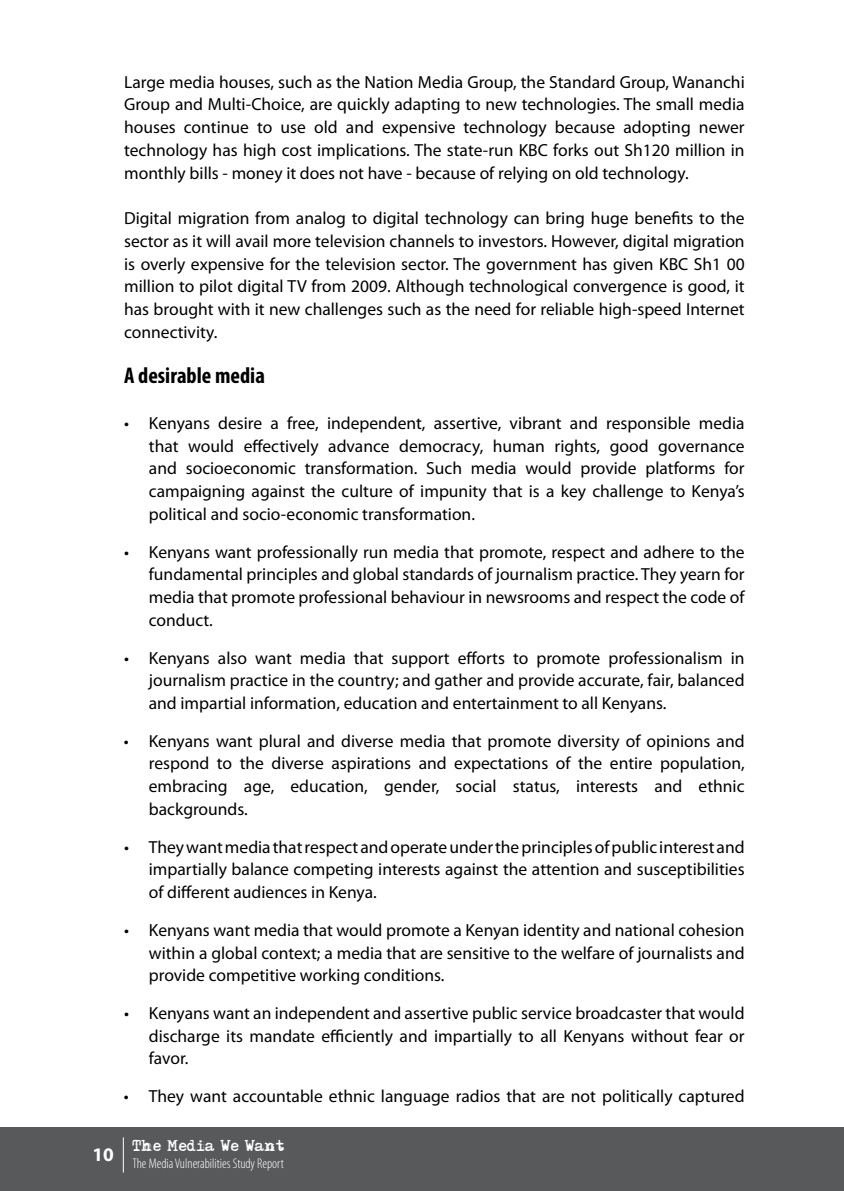
<style>
.page{position:relative;width:844px;height:1191px;background:#fff}
.page>*{position:absolute;margin:0;border:0;box-sizing:border-box;transform-origin:0 0}
.t1{font:700 condensed 22.75px "Myriad Pro";color:#000}
.t2{font:700 19.25px "Myriad Pro";color:#fff}
.t3{font:17.5px/22.8px "Myriad Pro";color:#000;text-align:justify}
.t4{font:300 condensed 14px "Myriad Pro";color:#fff}
.t5{font:14px "Adler";color:#fff}
</style>
<div class="page">
<div style="left:0;top:1127px;width:843px;height:64px;background:#58595b"></div>
<hr style="left:123px;top:1137px;width:1px;height:35px;background:#fff">
<p class="t3" style="left:124px;top:70px;width:622px">Large media houses, such as the Nation Media Group, the Standard Group, Wananchi Group and Multi-Choice, are quickly adapting to new technologies. The small media houses continue to use old and expensive technology because adopting newer technology has high cost implications. The state-run KBC forks out Sh120 million in monthly bills - money it does not have - because of relying on old technology.</p>
<p class="t3" style="left:124px;top:207px;width:622px">Digital migration from analog to digital technology can bring huge benefits to the sector as it will avail more television channels to investors. However, digital migration is overly expensive for the television sector. The government has given KBC Sh1 00 million to pilot digital TV from 2009. Although technological convergence is good, it has brought with it new challenges such as the need for reliable high-speed Internet connectivity.</p>
<h1 class="t1" style="left:124px;top:361px;width:142px">A desirable media</h1>
<p class="t3" style="left:149px;top:411px;width:597px;text-indent:-25px">• Kenyans desire a free, independent, assertive, vibrant and responsible media that would effectively advance democracy, human rights, good governance and socioeconomic transformation. Such media would provide platforms for campaigning against the culture of impunity that is a key challenge to Kenya’s political and socio-economic transformation.</p>
<p class="t3" style="left:149px;top:540px;width:597px;text-indent:-25px">• Kenyans want professionally run media that promote, respect and adhere to the fundamental principles and global standards of journalism practice. They yearn for media that promote professional behaviour in newsrooms and respect the code of conduct.</p>
<p class="t3" style="left:149px;top:646px;width:597px;text-indent:-25px">• Kenyans also want media that support efforts to promote professionalism in journalism practice in the country; and gather and provide accurate, fair, balanced and impartial information, education and entertainment to all Kenyans.</p>
<p class="t3" style="left:149px;top:729px;width:597px;text-indent:-25px">• Kenyans want plural and diverse media that promote diversity of opinions and respond to the diverse aspirations and expectations of the entire population, embracing age, education, gender, social status, interests and ethnic backgrounds.</p>
<p class="t3" style="left:149px;top:835px;width:597px;text-indent:-25px">• Theywantmediathatrespectandoperateundertheprinciplesofpublic interestand impartially balance competing interests against the attention and susceptibilities of different audiences in Kenya.</p>
<p class="t3" style="left:149px;top:918px;width:597px;text-indent:-25px">• Kenyans want media that would promote a Kenyan identity and national cohesion within a global context; a media that are sensitive to the welfare of journalists and provide competitive working conditions.</p>
<p class="t3" style="left:149px;top:1001px;width:597px;text-indent:-25px">• Kenyans want an independent and assertive public service broadcaster that would discharge its mandate efficiently and impartially to all Kenyans without fear or favor.</p>
<p class="t3" style="left:124px;top:1084px;width:622px">• They want accountable ethnic language radios that are not politically captured</p>
<p class="t2" style="left:93px;top:1142px;width:23px">10</p>
<p class="t5" style="left:132px;top:1140px;width:154px">The Media We Want</p>
<p class="t4" style="left:132px;top:1155px;width:153px">The Media Vulnerabilities Study Report</p>
</div>
